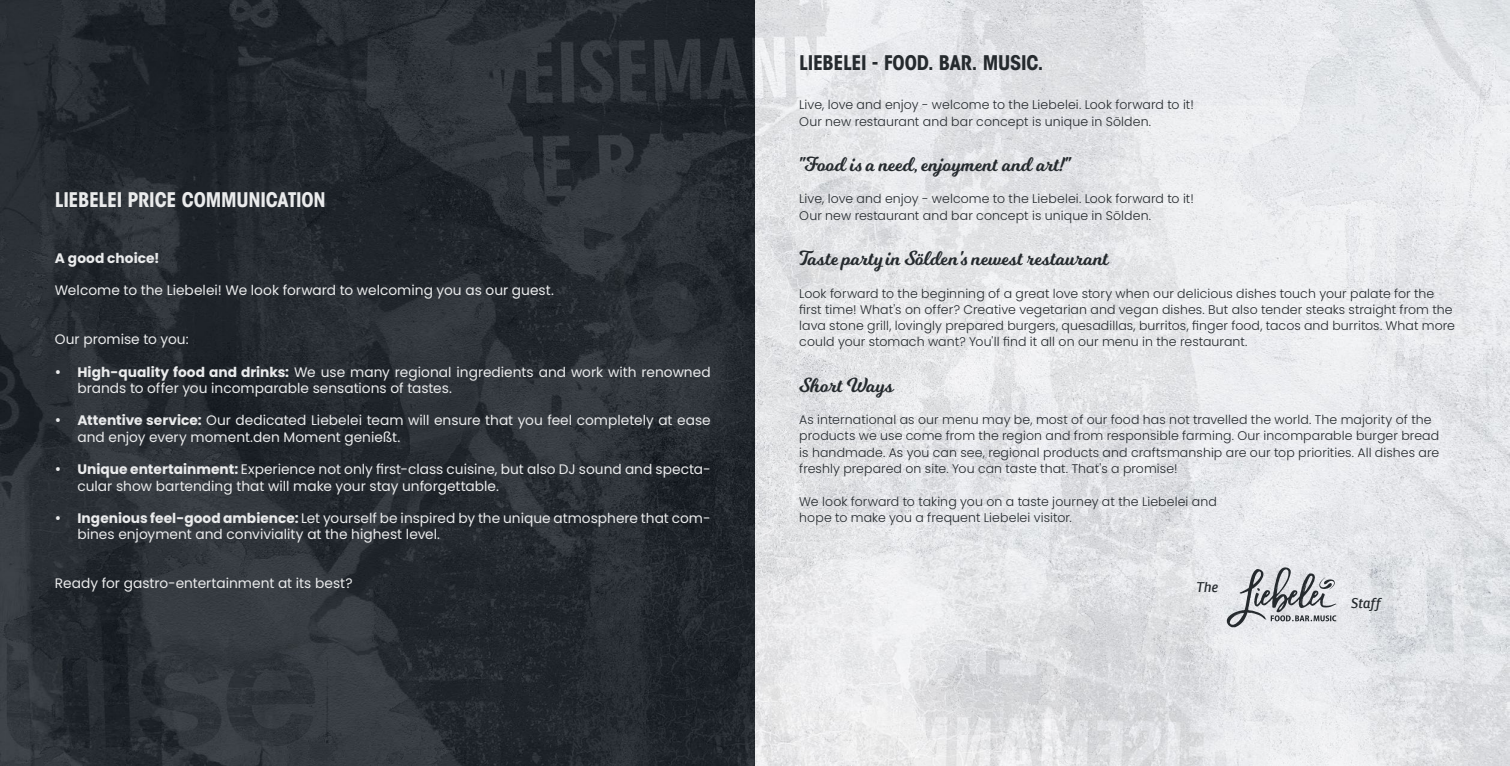
<style>
.page{position:relative;width:1510px;height:766px;background:#fff}
.page>*{position:absolute;margin:0;border:0;box-sizing:border-box;transform-origin:0 0}
.t1{font:20px "Milkshake";letter-spacing:.005em;color:#252a2e}
.t2{font:700 condensed 20px "ITC Avant Garde Std";letter-spacing:-.015em;color:#eaebec}
.t3{font:700 condensed 20px "ITC Avant Garde Std";letter-spacing:-.015em;color:#252a2e}
.t4{font:13.75px/16.2px "Poppins";color:#eaebec}
.t5{font:700 13.75px "Poppins";letter-spacing:.005em;color:#eaebec}
.t6{font:italic 13.75px "Ronnia W01";color:#252a2e}
.t7{font:300 12.5px/16.2px "Poppins";letter-spacing:.01em;color:#252a2e}
.s1{font-family:"Ronnia W01";font-weight:300}
.s2{font-weight:700}
</style>
<div class="page">
<img style="left:0;top:0;width:1509px;height:765px">
<svg style="left:758px;top:4px;width:4px;height:3px"></svg>
<svg style="left:1226px;top:567px;width:110px;height:60px;background:#bbbdc1"></svg>
<h1 class="t2" style="left:55px;top:187px;width:272px">LIEBELEI PRICE COMMUNICATION</h1>
<p class="t5" style="left:55px;top:250px;width:106px">A good choice!</p>
<p class="t4" style="left:55px;top:282px;width:500px">Welcome to the Liebelei! We look forward to welcoming you as our guest.</p>
<p class="t4" style="left:55px;top:331px;width:135px">Our promise to you:</p>
<p class="t4" style="left:77px;top:363px;width:635px;text-indent:-22px"><span class="s1">•</span> <span class="s2">High-quality food and drinks:</span> We use many regional ingredients and work with renowned brands to offer you incomparable sensations of tastes.</p>
<p class="t4" style="left:77px;top:412px;width:635px;text-indent:-22px"><span class="s1">•</span> <span class="s2">Attentive service:</span> Our dedicated Liebelei team will ensure that you feel completely at ease and enjoy every moment.den Moment genießt.</p>
<p class="t4" style="left:77px;top:461px;width:634px;text-indent:-22px"><span class="s1">•</span> <span class="s2">Unique entertainment:</span> Experience not only first-class cuisine, but also DJ sound and specta&shy;cular show bartending that will make your stay unforgettable.</p>
<p class="t4" style="left:77px;top:510px;width:635px;text-indent:-22px"><span class="s1">•</span> <span class="s2">Ingenious feel-good ambience:</span> Let yourself be inspired by the unique atmosphere that com&shy;bines enjoyment and conviviality at the highest level.</p>
<p class="t4" style="left:55px;top:575px;width:299px">Ready for gastro-entertainment at its best?</p>
<h1 class="t3" style="left:799px;top:50px;width:246px">LIEBELEI - FOOD. BAR. MUSIC.</h1>
<p class="t7" style="left:799px;top:97px;width:396px">Live, love and enjoy - welcome to the Liebelei. Look forward to it!<br>Our new restaurant and bar concept is unique in Sölden.</p>
<h1 class="t1" style="left:799px;top:150px;width:273px">"Food is a need, enjoyment and art!"</h1>
<p class="t7" style="left:799px;top:191px;width:396px">Live, love and enjoy - welcome to the Liebelei. Look forward to it!<br>Our new restaurant and bar concept is unique in Sölden.</p>
<h1 class="t1" style="left:799px;top:244px;width:311px">Taste party in Sölden 's newest restaurant</h1>
<p class="t7" style="left:799px;top:285px;width:657px">Look forward to the beginning of a great love story when our delicious dishes touch your palate for the first time! What's on offer? Creative vegetarian and vegan dishes. But also tender steaks straight from the lava stone grill, lovingly prepared burgers, quesadillas, burritos, finger food, tacos and burritos. What more could your stomach want? You'll find it all on our menu in the restaurant.</p>
<h1 class="t1" style="left:799px;top:370px;width:96px">Short Ways</h1>
<p class="t7" style="left:799px;top:411px;width:641px">As international as our menu may be, most of our food has not travelled the world. The majority of the products we use come from the region and from responsible farming. Our incomparable burger bread is handmade. As you can see, regional products and craftsmanship are our top priorities. All dishes are freshly prepared on site. You can taste that. That's a promise!</p>
<p class="t7" style="left:799px;top:493px;width:419px">We look forward to taking you on a taste journey at the Liebelei and hope to make you a frequent Liebelei visitor.</p>
<p class="t6" style="left:1196px;top:578px;width:23px">The</p>
<p class="t6" style="left:1350px;top:594px;width:31px">Staff</p>
</div>
